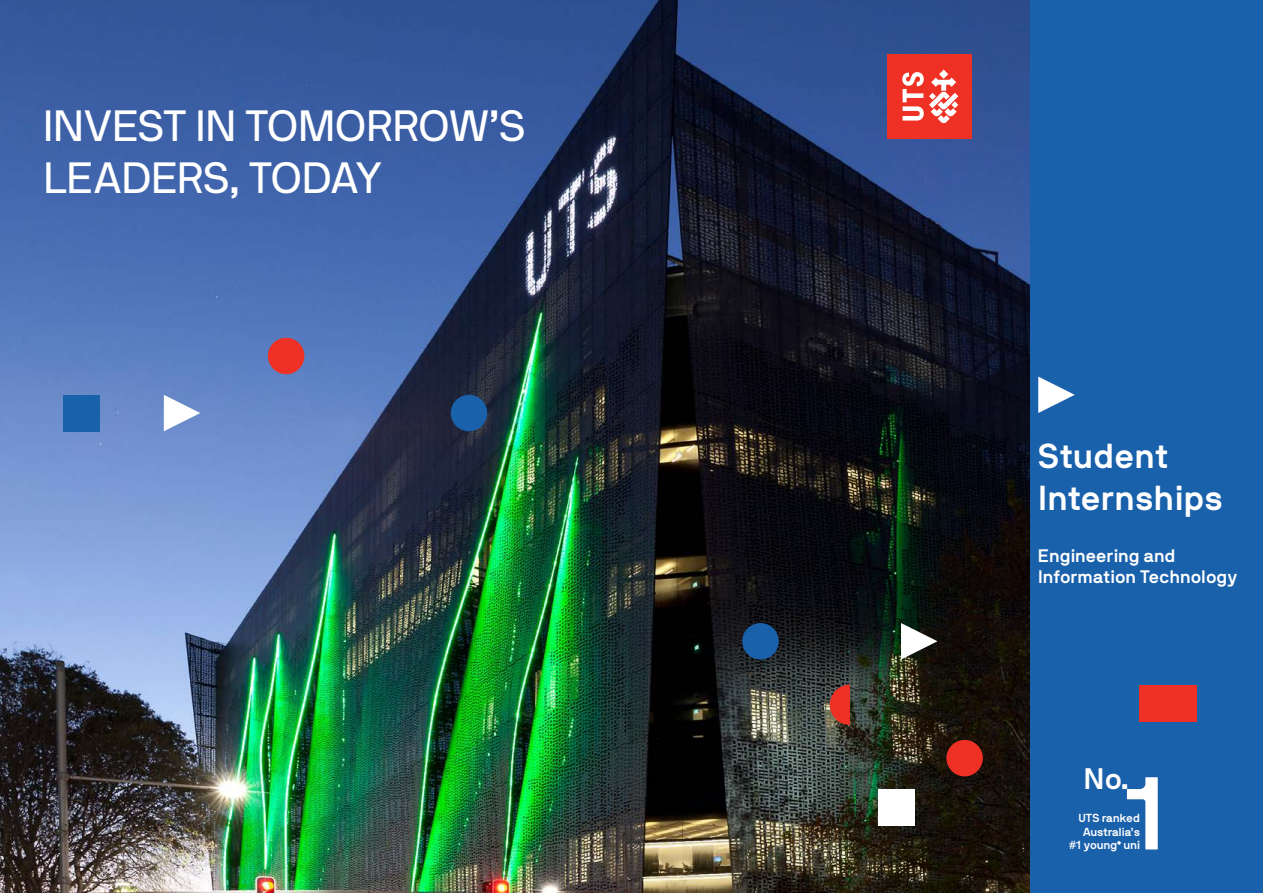
<style>
.page{position:relative;width:1263px;height:893px;background:#fff}
.page>*{position:absolute;margin:0;border:0;box-sizing:border-box;transform-origin:0 0}
.t1{font:700 102.6px "NB International Pro";color:#fff}
.t2{font:43.5px/52.2px "NB International Pro";letter-spacing:-.015em;color:#fff}
.t3{font:700 34.5px/41.4px "NB International Pro";letter-spacing:.01em;color:#fff}
.t4{font:700 29.55px "NB International Pro";color:#fff}
.t5{font:700 18px/21.6px "NB International Pro";letter-spacing:.005em;color:#fff}
.t6{font:700 11.7px/14px "NB International Pro";color:#fff;text-align:right}
</style>
<div class="page">
<div style="left:1008px;top:0;width:255px;height:893px;background:#1a61ac"></div>
<img style="left:0;top:0;width:1029px;height:893px">
<svg style="left:830px;top:685px;width:20px;height:40px"></svg>
<div style="left:1139px;top:685px;width:57px;height:37px;background:#ee3124"></div>
<div style="left:742px;top:623px;width:37px;height:36px;background:#1a61ac;border-radius:50%"></div>
<svg style="left:901px;top:623px;width:36px;height:36px"></svg>
<div style="left:946px;top:740px;width:37px;height:36px;background:#ee3124;border-radius:50%"></div>
<svg style="left:1038px;top:377px;width:37px;height:36px"></svg>
<div style="left:878px;top:789px;width:37px;height:37px;background:#fff"></div>
<div style="left:268px;top:338px;width:36px;height:36px;background:#ee3124;border-radius:50%"></div>
<div style="left:451px;top:395px;width:36px;height:36px;background:#1a61ac;border-radius:50%"></div>
<svg style="left:164px;top:395px;width:36px;height:36px"></svg>
<div style="left:63px;top:395px;width:37px;height:36px;background:#1a61ac"></div>
<div style="left:887px;top:54px;width:85px;height:85px;background:#ee3124"></div>
<svg style="left:902px;top:70px;width:56px;height:54px"></svg>
<h2 class="t2" style="left:43px;top:100px;width:484px">INVEST IN TOMORROW’S<br>LEADERS, TODAY</h2>
<h3 class="t3" style="left:1038px;top:435px;width:187px">Student<br>Internships</h3>
<p class="t5" style="left:1038px;top:544px;width:201px">Engineering and<br>Information Technology</p>
<h3 class="t4" style="left:1084px;top:762px;width:46px">No.</h3>
<p class="t6" style="left:1069px;top:810px;width:73px">UTS ranked<br>Australia’s #1 young◆ uni</p>
<h1 class="t1" style="left:1123px;top:754px;width:46px">1</h1>
</div>
